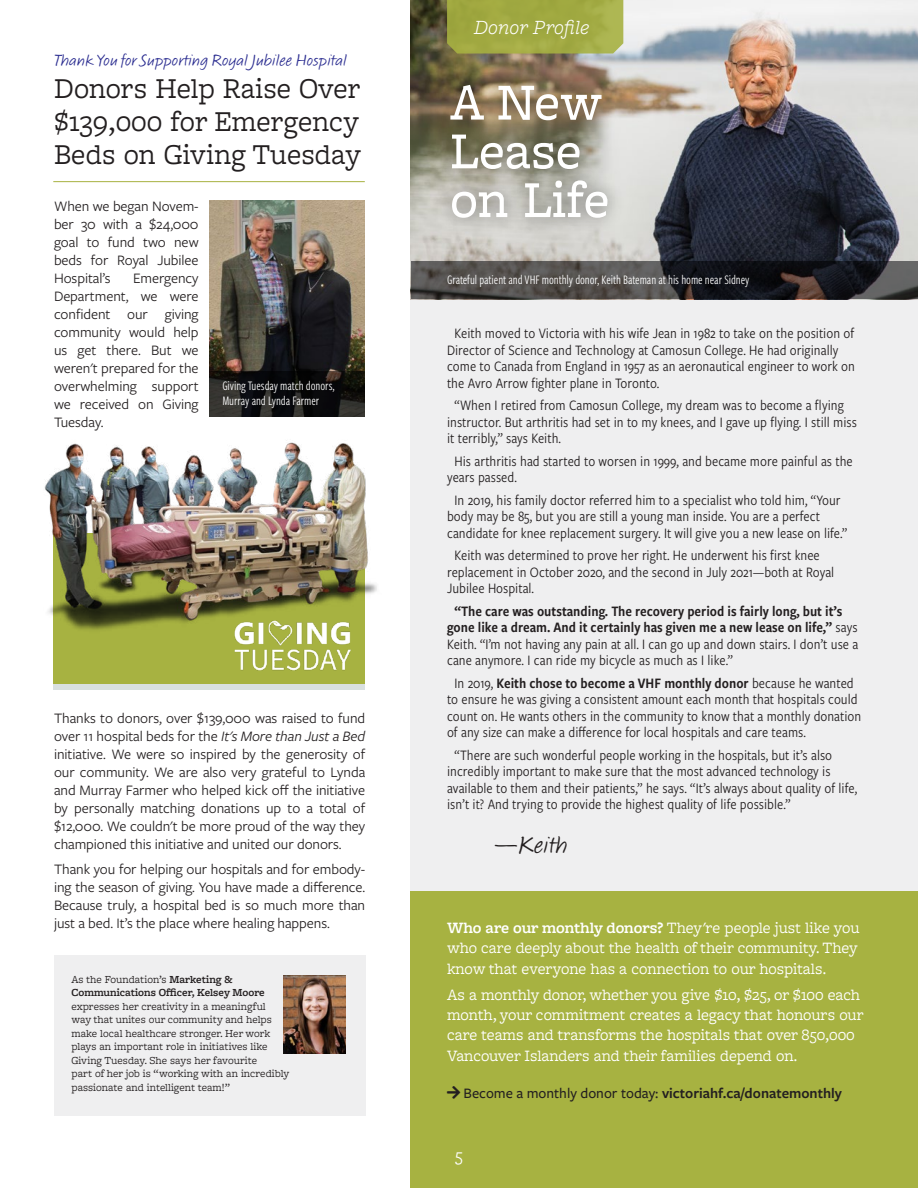
<style>
.page{position:relative;width:918px;height:1188px;background:#fff}
.page>*{position:absolute;margin:0;border:0;box-sizing:border-box;transform-origin:0 0}
.t1{font:500 54px/48.8px "Freight Macro Pro";color:#fff}
.t2{font:30px/33px "Freight Macro Pro";color:#231f20;text-align:justify}
.t3{font:24px "Calliope MVB";color:#231f20}
.t4{font:italic 300 21px "Freight Macro Pro";letter-spacing:-.005em;color:#fff}
.t5{font:18px "Freight Macro Pro";color:#fff}
.t6{font:16.5px/20.2px "Freight Macro Pro";letter-spacing:-.005em;color:#fff;text-align:justify}
.t7{font:16.5px "Calliope MVB";color:#2e3092}
.t8{font:15px/16.5px "Freight Sans Cnd Pro";color:#231f20}
.t9{font:15px/18px "Freight Sans Pro";letter-spacing:-.005em;color:#231f20;text-align:justify}
.t10{font:15px/16.5px "Freight Sans Cnd Pro Semi";color:#231f20;text-align:center}
.t11{font:600 15px "Freight Sans Pro";color:#231f20}
.t12{font:13.5px/15px "Freight Sans Cmp Pro";letter-spacing:-.005em;color:#fff}
.t13{font:11.25px/13.5px "Freight Macro Pro";color:#231f20}
.t14{font:600 11.25px/13.5px "Freight Macro Pro";color:#231f20}
.s1{font-style:italic}
.s2{font-weight:400}
.s3{font-family:"Freight Sans Cnd Pro"}
.s4{font-weight:600}
.s5{font-weight:500}
</style>
<div class="page">
<div style="left:411px;top:0;width:507px;height:1188px;background:#efeff0"></div>
<div style="left:411px;top:891px;width:507px;height:297px;background:#a7b241"></div>
<img style="left:410px;top:0;width:508px;height:299px">
<img style="left:428px;top:53px;width:218px;height:209px">
<div style="left:54px;top:955px;width:311px;height:161px;background:#efeff0"></div>
<svg style="left:411px;top:262px;width:507px;height:37px;background:#3c3a3a"></svg>
<hr style="left:53px;top:181px;width:312px;height:1px;background:#a7b141">
<img style="left:283px;top:976px;width:63px;height:78px">
<svg style="left:447px;top:0;width:176px;height:54px;background:#a2aa44"></svg>
<div style="left:53px;top:534px;width:312px;height:155px;background:#a7b241"></div>
<div style="left:53px;top:684px;width:312px;height:6px;background:#d9e0e0"></div>
<img style="left:209px;top:200px;width:156px;height:171px">
<svg style="left:209px;top:371px;width:156px;height:46px;background:#171716"></svg>
<img style="left:234px;top:633px;width:117px;height:38px">
<img style="left:44px;top:442px;width:333px;height:191px">
<p class="t7" style="left:54px;top:50px;width:294px">Thank You for Supporting Royal Jubilee Hospital</p>
<h2 class="t2" style="left:54px;top:70px;width:309px">Donors Help Raise Over $139,000 for Emergency Beds on Giving Tuesday</h2>
<p class="t9" style="left:54px;top:196px;width:146px">When we began Novem&shy;ber 30 with a $24,000 goal to fund two new beds for Royal Jubilee Hospital’s</p>
<p class="t9" style="left:54px;top:268px;width:146px;text-indent:79px">Emergency Department, we were confident our giving community would help us get there. But we weren't prepared for the overwhelming support we received on Giving Tuesday.</p>
<p class="t12" style="left:222px;top:377px;width:114px">Giving Tuesday match donors,<br>Murray and Lynda Farmer</p>
<p class="t9" style="left:54px;top:708px;width:313px">Thanks to donors, over $139,000 was raised to fund over 11 hospital beds for the <span class="s1">It's More than Just a Bed </span>initiative. We were so inspired by the generosity of our community. We are also very grateful to Lynda and Murray Farmer who helped kick off the initiative by personally matching donations up to a total of $12,000. We couldn't be more proud of the way they championed this initiative and united our donors.</p>
<p class="t9" style="left:54px;top:860px;width:313px">Thank you for helping our hospitals and for embody&shy;ing the season of giving. You have made a difference.<br>Because truly, a hospital bed is so much more than just a bed. It’s the place where healing happens.</p>
<p class="t14" style="left:71px;top:972px;width:195px"><span class="s2">As the Foundation’s</span> Marketing &amp;<br>Communications Officer, Kelsey Moore</p>
<p class="t13" style="left:71px;top:999px;width:219px">expresses her creativity in a meaningful<br>way that unites our community and helps make local healthcare stronger. Her work plays an important role in initiatives like Giving Tuesday. She says her favourite<br>part of her job is “working with an incredibly passionate and intelligent team!”</p>
<h3 class="t4" style="left:474px;top:12px;width:117px">Donor Profile</h3>
<h1 class="t1" style="left:450px;top:76px;width:161px">A New<br>Lease on Life</h1>
<p class="t12" style="left:447px;top:271px;width:304px">Grateful patient and VHF monthly donor, Keith Bateman at his home near Sidney</p>
<p class="t8" style="left:447px;top:325px;width:409px;text-indent:8px">Keith moved to Victoria with his wife Jean in 1982 to take on the position of Director of Science and Technology at Camosun College. He had originally come to Canada from England in 1957 as an aeronautical engineer to work on the Avro Arrow fighter plane in Toronto.</p>
<p class="t8" style="left:447px;top:397px;width:411px;text-indent:8px">“When I retired from Camosun College, my dream was to become a flying instructor. But arthritis had set in to my knees, and I gave up flying. I still miss it terribly,” says Keith.</p>
<p class="t8" style="left:447px;top:452px;width:407px;text-indent:8px">His arthritis had started to worsen in 1999, and became more painful as the years passed.</p>
<p class="t8" style="left:447px;top:491px;width:402px;text-indent:8px">In 2019, his family doctor referred him to a specialist who told him, “Your body may be 85, but you are still a young man inside. You are a perfect candidate for knee replacement surgery. It will give you a new lease on life.”</p>
<p class="t8" style="left:447px;top:547px;width:389px;text-indent:8px">Keith was determined to prove her right. He underwent his first knee replacement in October 2020, and the second in July 2021—both at Royal<br>Jubilee Hospital.</p>
<p class="t10" style="left:447px;top:602px;width:412px">“The care was outstanding. The recovery period is fairly long, but it’s gone like a dream. And it certainly has given me a new lease on life,” <span class="s3">says</span></p>
<p class="t8" style="left:447px;top:635px;width:413px">Keith. “I’m not having any pain at all. I can go up and down stairs. I don’t use a cane anymore. I can ride my bicycle as much as I like.”</p>
<p class="t10" style="left:455px;top:674px;width:401px"><span class="s3">In 2019,</span> Keith chose to become a VHF monthly donor <span class="s3">because he wanted</span></p>
<p class="t8" style="left:447px;top:691px;width:416px">to ensure he was giving a consistent amount each month that hospitals could count on. He wants others in the community to know that a monthly donation of any size can make a difference for local hospitals and care teams.</p>
<p class="t8" style="left:447px;top:746px;width:412px;text-indent:8px">“There are such wonderful people working in the hospitals, but it’s also incredibly important to make sure that the most advanced technology is available to them and their patients,” he says. “It’s always about quality of life, isn’t it? And trying to provide the highest quality of life possible.”</p>
<h3 class="t3" style="left:494px;top:830px;width:75px">—Keith</h3>
<p class="t6" style="left:447px;top:917px;width:414px"><span class="s4">Who are our monthly donors?</span> They're people just like you who care deeply about the health of their community. They know that everyone has a connection to our hospitals.</p>
<p class="t6" style="left:447px;top:984px;width:418px;text-align:left">As a monthly donor, whether you give $10, $25, or $100 each month, your commitment creates a legacy that honours our care teams and transforms the hospitals that over 850,000<br>Vancouver Islanders and their families depend on.</p>
<p class="t11" style="left:464px;top:1082px;width:380px"><span class="s5">Become a monthly donor today:</span> victoriahf.ca/donatemonthly</p>
<p class="t5" style="left:455px;top:1143px;width:9px">5</p>
</div>
